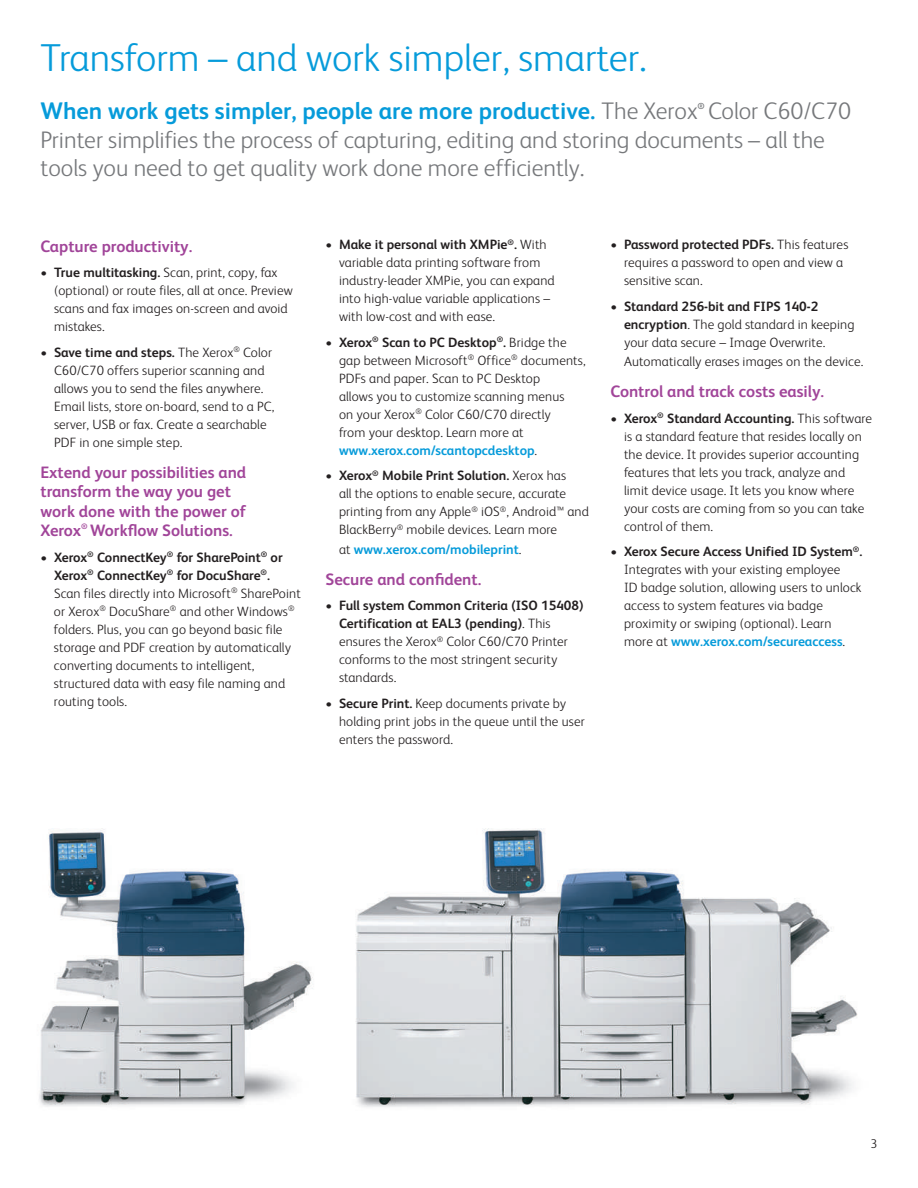
<style>
.page{position:relative;width:918px;height:1188px;background:#fff}
.page>*{position:absolute;margin:0;border:0;box-sizing:border-box;transform-origin:0 0}
.t1{font:300 39px "Xerox Sans";color:#069bda}
.t2{font:300 24px/28.5px "Xerox Sans";color:#76787b}
.t3{font:700 24px "Xerox Sans";color:#069bda}
.t4{font:700 16.5px/19.5px "Xerox Sans";color:#a14599}
.t5{font:300 13.5px/18px "Xerox Sans";letter-spacing:.01em;color:#231f20}
.t6{font:700 13.5px "Xerox Sans";color:#069bda}
.t7{font:300 12.75px "Xerox Sans";color:#231f20}
.t8{font:700 8.7px "Xerox Sans";color:#76787b}
.s1{font-weight:300;color:#76787b}
.s2{font-weight:700}
.s3{font-weight:700;color:#069bda}
.s4{font-weight:300;color:#231f20}
</style>
<div class="page">
<img style="left:356px;top:828px;width:502px;height:279px">
<img style="left:39px;top:828px;width:274px;height:279px">
<h1 class="t1" style="left:40px;top:32px;width:608px">Transform – and work simpler, smarter.</h1>
<h2 class="t3" style="left:40px;top:95px;width:812px">When work gets simpler, people are more productive. <span class="s1">The Xerox Color C60/C70</span></h2>
<p class="t8" style="left:698px;top:100px;width:9px">®</p>
<h2 class="t2" style="left:41px;top:124px;width:786px">Printer simplifies the process of capturing, editing and storing documents – all the tools you need to get quality work done more efficiently.</h2>
<p class="t4" style="left:40px;top:235px;width:153px">Capture productivity.</p>
<p class="t5" style="left:54px;top:263px;width:240px;text-indent:-14px">• <span class="s2">True multitasking.</span> Scan, print, copy, fax (optional) or route files, all at once. Preview scans and fax images on-screen and avoid mistakes.</p>
<p class="t5" style="left:54px;top:342px;width:222px;text-indent:-14px">• <span class="s2">Save time and steps.</span> The Xerox<sup>®</sup> Color C60/C70 offers superior scanning and allows you to send the files anywhere.<br>Email lists, store on-board, send to a PC, server, USB or fax. Create a searchable PDF in one simple step.</p>
<p class="t4" style="left:40px;top:461px;width:207px">Extend your possibilities and transform the way you get work done with the power of<br>Xerox<sup>®</sup> Workflow Solutions.</p>
<p class="t5" style="left:54px;top:547px;width:248px;text-indent:-13px">• <span class="s2">Xerox</span><sup>®</sup> <span class="s2">ConnectKey</span><sup>®</sup> <span class="s2">for SharePoint</span><sup>®</sup> <span class="s2">or Xerox</span><sup>®</sup> <span class="s2">ConnectKey</span><sup>®</sup> <span class="s2">for DocuShare</span><sup>®</sup><span class="s2">.<br></span>Scan files directly into Microsoft<sup>®</sup> SharePoint or Xerox<sup>®</sup> DocuShare<sup>®</sup> and other Windows<sup>® </sup>folders. Plus, you can go beyond basic file storage and PDF creation by automatically converting documents to intelligent, structured data with easy file naming and routing tools.</p>
<p class="t5" style="left:339px;top:235px;width:217px;text-indent:-14px">• <span class="s2">Make it personal with XMPie</span><sup>®</sup><span class="s2">.</span> With variable data printing software from industry-leader XMPie, you can expand into high-value variable applications – with low-cost and with ease.</p>
<p class="t5" style="left:339px;top:333px;width:248px;text-indent:-13px">• <span class="s2">Xerox</span><sup>®</sup> <span class="s2">Scan to PC Desktop</span><sup>®</sup><span class="s2">.</span> Bridge the gap between Microsoft<sup>®</sup> Office<sup>®</sup> documents, PDFs and paper. Scan to PC Desktop<br>allows you to customize scanning menus<br>on your Xerox<sup>®</sup> Color C60/C70 directly<br>from your desktop. Learn more at <span class="s3">www.xerox.com/scantopcdesktop</span>.</p>
<p class="t5" style="left:339px;top:466px;width:251px;text-indent:-14px">• <span class="s2">Xerox</span><sup>®</sup> <span class="s2">Mobile Print Solution.</span> Xerox has<br>all the options to enable secure, accurate printing from any Apple<sup>®</sup> iOS<sup>®</sup>, Android™ and BlackBerry<sup>®</sup> mobile devices. Learn more</p>
<p class="t6" style="left:339px;top:540px;width:184px"><span class="s4">at</span> www.xerox.com/mobileprint<span class="s4">.</span></p>
<p class="t4" style="left:326px;top:569px;width:157px">Secure and confident.</p>
<p class="t5" style="left:339px;top:596px;width:246px;text-indent:-14px">• <span class="s2">Full system Common Criteria (ISO 15408)<br>Certification at EAL3 (pending)</span>. This ensures the Xerox<sup>®</sup> Color C60/C70 Printer conforms to the most stringent security standards.</p>
<p class="t5" style="left:339px;top:694px;width:247px;text-indent:-14px">• <span class="s2">Secure Print.</span> Keep documents private by holding print jobs in the queue until the user enters the password.</p>
<p class="t5" style="left:624px;top:235px;width:226px;text-indent:-14px">• <span class="s2">Password protected PDFs.</span> This features requires a password to open and view a sensitive scan.</p>
<p class="t5" style="left:624px;top:297px;width:232px;text-indent:-14px">• <span class="s2">Standard 256-bit and FIPS 140-2 encryption</span>. The gold standard in keeping your data secure – Image Overwrite.</p>
<p class="t5" style="left:624px;top:352px;width:241px">Automatically erases images on the device.</p>
<p class="t4" style="left:611px;top:381px;width:215px">Control and track costs easily.</p>
<p class="t5" style="left:624px;top:408px;width:250px;text-indent:-14px">• <span class="s2">Xerox</span><sup>®</sup> <span class="s2">Standard Accounting.</span> This software is a standard feature that resides locally on the device. It provides superior accounting features that lets you track, analyze and limit device usage. It lets you know where your costs are coming from so you can take control of them.</p>
<p class="t5" style="left:624px;top:542px;width:240px;text-indent:-13px">• <span class="s2">Xerox Secure Access Unified ID System</span><sup>®</sup><span class="s2">.<br></span>Integrates with your existing employee<br>ID badge solution, allowing users to unlock access to system features via badge proximity or swiping (optional). Learn more at <span class="s3">www.xerox.com/secureaccess</span>.</p>
<p class="t7" style="left:871px;top:1135px;width:8px">3</p>
</div>
